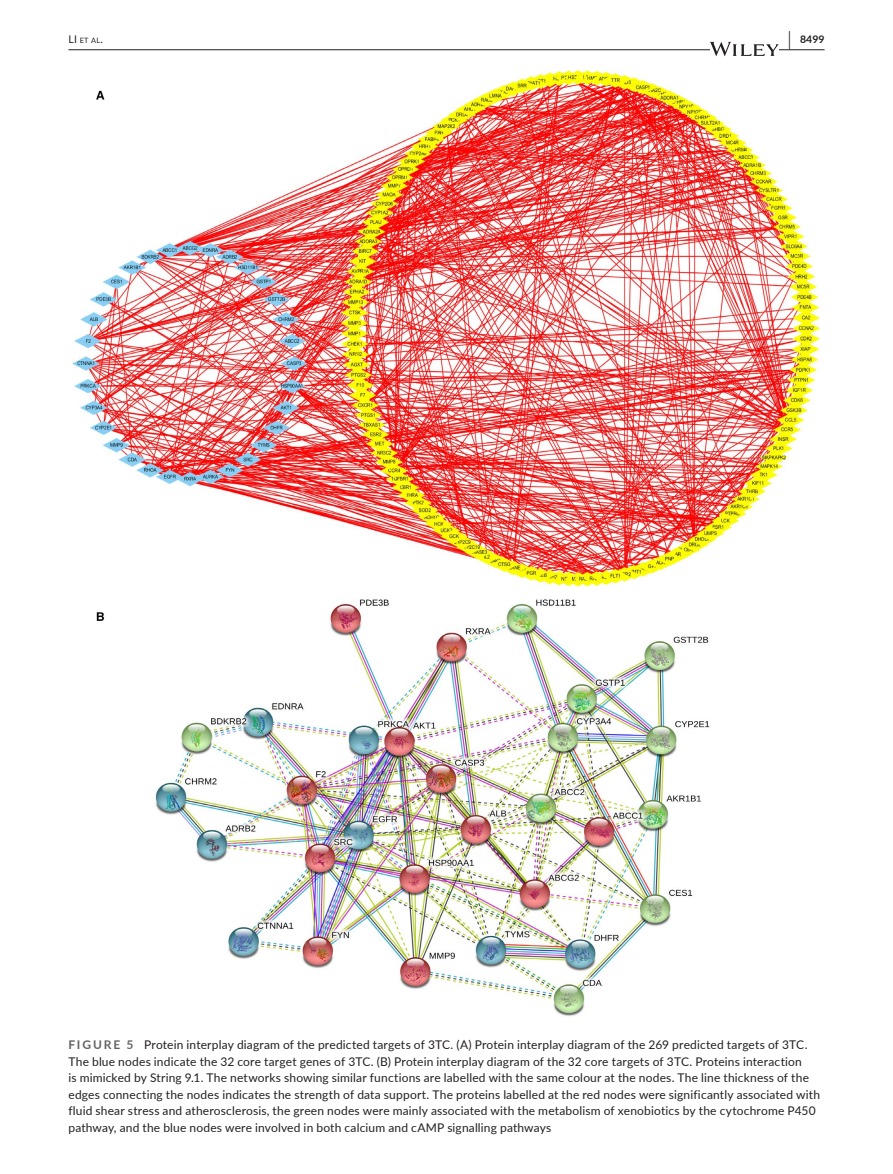
<style>
.page{position:relative;width:893px;height:1174px;background:#fff}
.page>*{position:absolute;margin:0;border:0;box-sizing:border-box;transform-origin:0 0}
.t1{font:12px/16.5px "Lato";letter-spacing:.015em;color:#231f20}
.t2{font:700 10.5px "Lato";color:#231f20}
.t3{font:7.35px "Lato";color:#231f20}
.s1{font-size:10.5px}
.s2{font-size:19.5px}
.s3{font-weight:700;color:#636366}
</style>
<div class="page">
<hr style="left:68px;top:49px;width:756px;height:1px;background:#231f20">
<svg style="left:710px;top:42px;width:69px;height:14px"></svg>
<img style="left:72px;top:69px;width:749px;height:947px">
<p class="t3" style="left:68px;top:35px;width:36px"><span class="s1">LI</span> et al<span class="s1">.</span></p>
<p class="t2" style="left:789px;top:31px;width:37px"><span class="s2">|</span> 8499</p>
<p class="t1" style="left:68px;top:1036px;width:753px"><span class="s3">FIGURE 5</span> Protein interplay diagram of the predicted targets of 3TC. (A) Protein interplay diagram of the 269 predicted targets of 3TC.<br>The blue nodes indicate the 32 core target genes of 3TC. (B) Protein interplay diagram of the 32 core targets of 3TC. Proteins interaction<br>is mimicked by String 9.1. The networks showing similar functions are labelled with the same colour at the nodes. The line thickness of the edges connecting the nodes indicates the strength of data support. The proteins labelled at the red nodes were significantly associated with fluid shear stress and atherosclerosis, the green nodes were mainly associated with the metabolism of xenobiotics by the cytochrome P450 pathway, and the blue nodes were involved in both calcium and cAMP signalling pathways</p>
</div>
